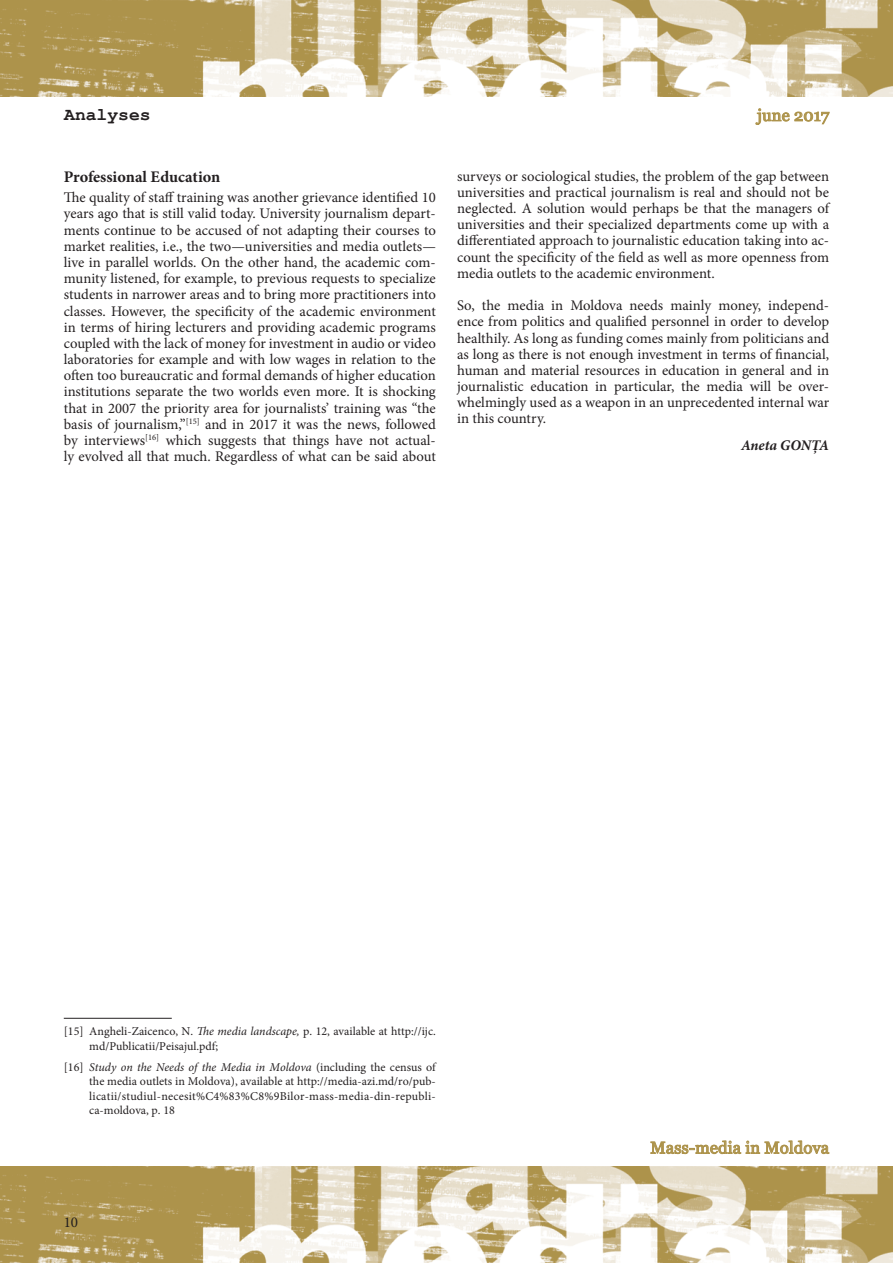
<style>
.page{position:relative;width:893px;height:1263px;background:#fff}
.page>*{position:absolute;margin:0;border:0;box-sizing:border-box;transform-origin:0 0}
.t1{font:700 18px "Courier New";color:#231f20}
.t2{font:16.5px "Georgia";letter-spacing:.01em;color:#ad934b}
.t3{font:700 16.2px "Minion Pro";letter-spacing:-.005em;color:#231f20}
.t4{font:15px "Minion Pro";color:#231f20}
.t5{font:14.7px/16.2px "Minion Pro";color:#231f20;text-align:justify}
.t6{font:italic 700 14.7px "Minion Pro";letter-spacing:-.005em;color:#231f20}
.t7{font:12px/14.4px "Minion Pro";color:#231f20}
.s1{font-style:italic}
</style>
<div class="page">
<img style="left:0;top:1166px;width:893px;height:97px">
<img style="left:0;top:0;width:893px;height:96px">
<svg style="left:755px;top:108px;width:75px;height:17px"></svg>
<svg style="left:650px;top:1140px;width:180px;height:14px"></svg>
<hr style="left:64px;top:1018px;width:108px;height:1px;background:#231f20">
<p class="t1" style="left:64px;top:103px;width:88px">Analyses</p>
<p class="t3" style="left:64px;top:165px;width:158px">Professional Education</p>
<p class="t5" style="left:64px;top:190px;width:374px">The quality of staff training was another grievance identified 10 years ago that is still valid today. University journalism depart&shy;ments continue to be accused of not adapting their courses to market realities, i.e., the two—universities and media outlets— live in parallel worlds. On the other hand, the academic com&shy;munity listened, for example, to previous requests to specialize students in narrower areas and to bring more practitioners into classes. However, the specificity of the academic environment in terms of hiring lecturers and providing academic programs coupled with the lack of money for investment in audio or video laboratories for example and with low wages in relation to the often too bureaucratic and formal demands of higher education institutions separate the two worlds even more. It is shocking that in 2007 the priority area for journalists’ training was “the basis of journalism,”<sup>[15]</sup> and in 2017 it was the news, followed by interviews<sup>[16]</sup> which suggests that things have not actual&shy;ly evolved all that much. Regardless of what can be said about</p>
<p class="t2" style="left:757px;top:105px;width:74px">june 2017</p>
<p class="t5" style="left:457px;top:168px;width:374px">surveys or sociological studies, the problem of the gap between universities and practical journalism is real and should not be neglected. A solution would perhaps be that the managers of universities and their specialized departments come up with a differentiated approach to journalistic education taking into ac&shy;count the specificity of the field as well as more openness from media outlets to the academic environment.</p>
<p class="t5" style="left:457px;top:297px;width:374px">So, the media in Moldova needs mainly money, independ&shy;ence from politics and qualified personnel in order to develop healthily. As long as funding comes mainly from politicians and as long as there is not enough investment in terms of financial, human and material resources in education in general and in journalistic education in particular, the media will be over&shy;whelmingly used as a weapon in an unprecedented internal war in this country.</p>
<p class="t6" style="left:741px;top:434px;width:90px">Aneta GONȚA</p>
<p class="t7" style="left:89px;top:1024px;width:348px;text-indent:-26px">[15] Angheli-Zaicenco, N. <span class="s1">The media landscape,</span> p. 12, available at http://ijc. md/Publicatii/Peisajul.pdf;</p>
<p class="t7" style="left:89px;top:1060px;width:348px;text-align:justify;text-indent:-26px">[16] <span class="s1">Study on the Needs of the Media in Moldova</span> (including the census of the media outlets in Moldova), available at http://media-azi.md/ro/pub&shy;licatii/studiul-necesit%C4%83%C8%9Bilor-mass-media-din-republi&shy;ca-moldova, p. 18</p>
<p class="t4" style="left:64px;top:1212px;width:16px">10</p>
<p class="t2" style="left:650px;top:1138px;width:180px">Mass-media in Moldova</p>
</div>
